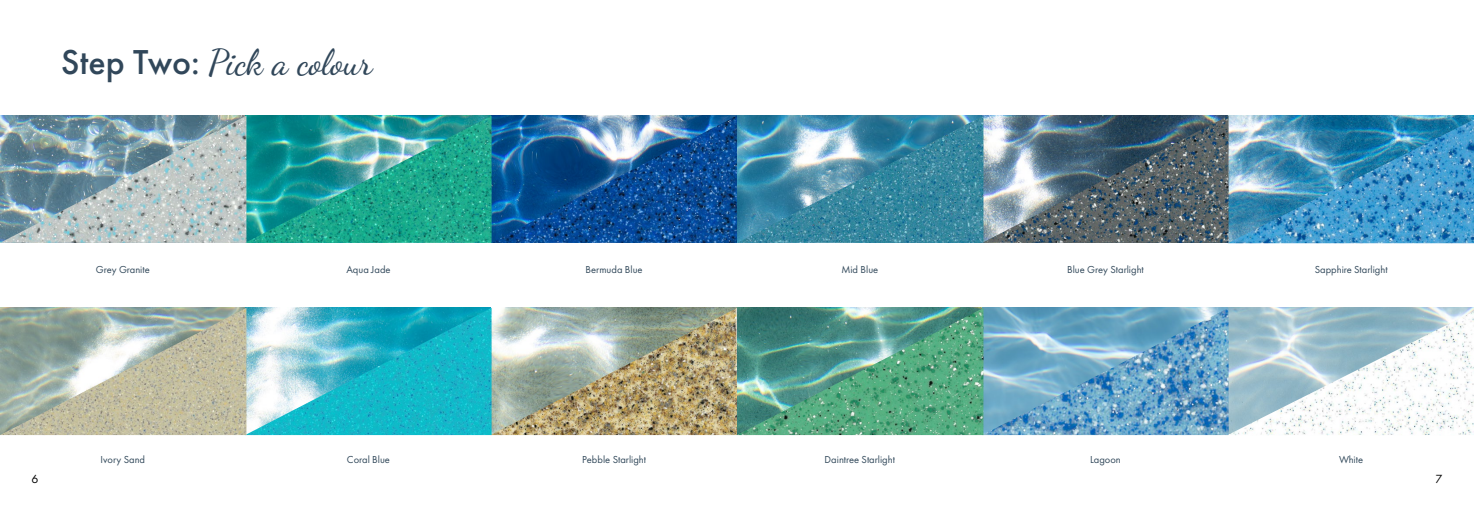
<style>
.page{position:relative;width:1474px;height:521px;background:#fff}
.page>*{position:absolute;margin:0;border:0;box-sizing:border-box;transform-origin:0 0}
.t1{font:35.88px "Dancing Script";color:#31475a}
.t2{font:12.25px "Futura PT";color:#000}
.t3{font:10.5px "Futura PT";color:#31485a}
.s1{font-family:"Futura PT";font-weight:500}
</style>
<div class="page">
<img style="left:1228px;top:119px;width:245px;height:124px">
<svg style="left:1228px;top:311px;width:245px;height:124px"></svg>
<img style="left:0;top:116px;width:1228px;height:127px">
<img style="left:0;top:308px;width:1228px;height:127px">
<h1 class="t1" style="left:61px;top:35px;width:313px"><span class="s1">Step Two:</span> Pick a colour</h1>
<p class="t3" style="left:96px;top:263px;width:55px">Grey Granite</p>
<p class="t3" style="left:346px;top:263px;width:46px">Aqua Jade</p>
<p class="t3" style="left:585px;top:263px;width:58px">Bermuda Blue</p>
<p class="t3" style="left:841px;top:263px;width:38px">Mid Blue</p>
<p class="t3" style="left:1067px;top:263px;width:78px">Blue Grey Starlight</p>
<p class="t3" style="left:1314px;top:263px;width:74px">Sapphire Starlight</p>
<p class="t3" style="left:100px;top:453px;width:46px">Ivory Sand</p>
<p class="t3" style="left:347px;top:453px;width:45px">Coral Blue</p>
<p class="t3" style="left:582px;top:453px;width:65px">Pebble Starlight</p>
<p class="t3" style="left:824px;top:453px;width:72px">Daintree Starlight</p>
<p class="t3" style="left:1090px;top:453px;width:32px">Lagoon</p>
<p class="t3" style="left:1339px;top:453px;width:25px">White</p>
<p class="t2" style="left:32px;top:471px;width:8px">6</p>
<p class="t2" style="left:1435px;top:471px;width:8px">7</p>
</div>
